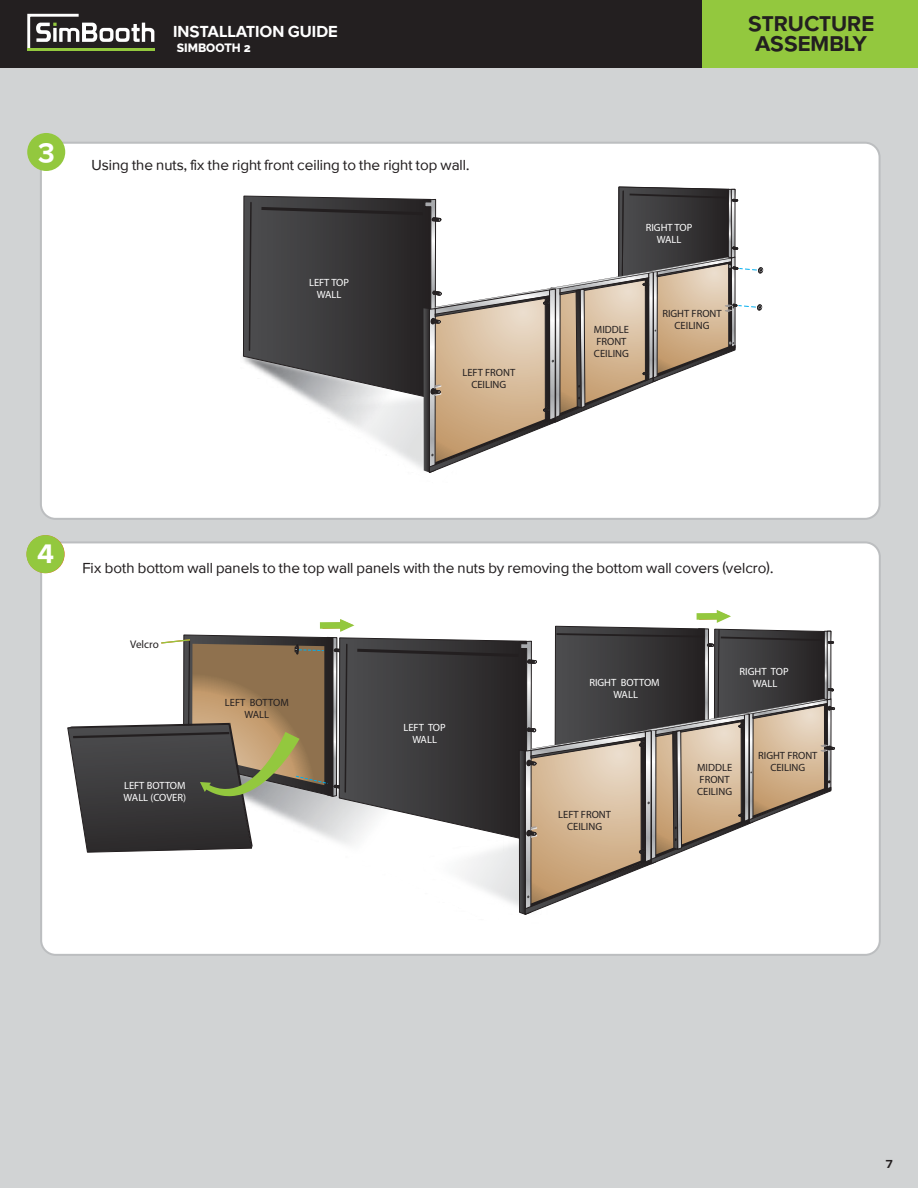
<style>
.page{position:relative;width:918px;height:1188px;background:#d1d3d4}
.page>*{position:absolute;margin:0;border:0;box-sizing:border-box;transform-origin:0 0}
.t1{font:500 27.6px "Proxima Sans";color:#fff}
.t2{font:500 22.05px/20.1px "Proxima Sans";color:#231f20;text-align:center}
.t3{font:500 16.5px "Proxima Sans";color:#fff}
.t4{font:15px "Proxima Sans";color:#231f20}
.t5{font:13.5px/12px "Myriad Pro";color:#fff;text-align:center}
.t6{font:800 12px "Raleway";color:#fff}
.t7{font:500 12px "Proxima Sans";color:#231f20}
.t8{font:11.1px "Myriad Pro";color:#231f20}
.t9{font:10.5px/12px "Myriad Pro";color:#231f20;text-align:center}
.t10{font:10.5px/12px "Myriad Pro";color:#fff;text-align:center}
</style>
<div class="page">
<svg style="left:40px;top:541px;width:841px;height:415px;fill:#fff"></svg>
<div style="left:40px;top:142px;width:841px;height:378px;background:#fff"></div>
<img style="left:550px;top:915px;width:38px;height:41px">
<img style="left:112px;top:915px;width:438px;height:41px">
<div style="left:189px;top:302px;width:363px;height:218px;background:#fff"></div>
<svg style="left:27px;top:535px;width:38px;height:38px"></svg>
<svg style="left:243px;top:186px;width:520px;height:287px"></svg>
<div style="left:0;top:0;width:918px;height:68px;background:#231f20"></div>
<div style="left:702px;top:0;width:216px;height:68px;background:#93c83e"></div>
<svg style="left:27px;top:13px;width:128px;height:38px"></svg>
<div style="left:27px;top:133px;width:38px;height:38px;background:#93c83e;border-radius:50%"></div>
<div style="left:26px;top:535px;width:38px;height:38px;background:#93c83e;border-radius:50%"></div>
<svg style="left:67px;top:598px;width:768px;height:317px"></svg>
<h1 class="t1" style="left:38px;top:137px;width:19px">3</h1>
<p class="t3" style="left:173px;top:22px;width:166px">INSTALLATION GUIDE</p>
<p class="t6" style="left:177px;top:41px;width:75px">SIMBOOTH 2</p>
<p class="t4" style="left:91px;top:156px;width:379px">Using the nuts, fix the right front ceiling to the right top wall.</p>
<p class="t10" style="left:309px;top:277px;width:42px">LEFT TOP<br>WALL</p>
<p class="t5" style="left:302px;top:278px;width:56px">LEFT TOP<br>WALL</p>
<p class="t9" style="left:462px;top:367px;width:54px">LEFT FRONT<br>CEILING</p>
<h2 class="t2" style="left:748px;top:13px;width:128px">STRUCTURE<br>ASSEMBLY</h2>
<p class="t10" style="left:646px;top:221px;width:48px">RIGHT TOP<br>WALL</p>
<p class="t9" style="left:594px;top:323px;width:37px;text-align:left">MIDDLE<br>FRONT<br>CEILING</p>
<p class="t9" style="left:662px;top:307px;width:61px">RIGHT FRONT</p>
<p class="t9" style="left:675px;top:319px;width:36px">CEILING</p>
<h1 class="t1" style="left:37px;top:537px;width:19px">4</h1>
<p class="t4" style="left:83px;top:559px;width:692px">Fix both bottom wall panels to the top wall panels with the nuts by removing the bottom wall covers (velcro).</p>
<p class="t8" style="left:130px;top:637px;width:30px">Velcro</p>
<p class="t10" style="left:124px;top:780px;width:64px;text-align:left">LEFT BOTTOM<br>WALL (COVER)</p>
<p class="t9" style="left:225px;top:696px;width:65px">LEFT BOTTOM<br>WALL</p>
<p class="t10" style="left:404px;top:721px;width:44px">LEFT TOP<br>WALL</p>
<p class="t10" style="left:740px;top:666px;width:51px">RIGHT TOP</p>
<p class="t10" style="left:589px;top:676px;width:72px">RIGHT BOTTOM</p>
<p class="t10" style="left:753px;top:678px;width:26px">WALL</p>
<p class="t10" style="left:613px;top:688px;width:26px">WALL</p>
<p class="t9" style="left:758px;top:749px;width:61px">RIGHT FRONT</p>
<p class="t9" style="left:558px;top:808px;width:54px">LEFT FRONT<br>CEILING</p>
<p class="t9" style="left:697px;top:762px;width:37px">MIDDLE</p>
<p class="t9" style="left:770px;top:761px;width:36px">CEILING</p>
<p class="t9" style="left:697px;top:774px;width:36px;text-align:left">FRONT<br>CEILING</p>
<p class="t7" style="left:886px;top:1157px;width:9px">7</p>
</div>
